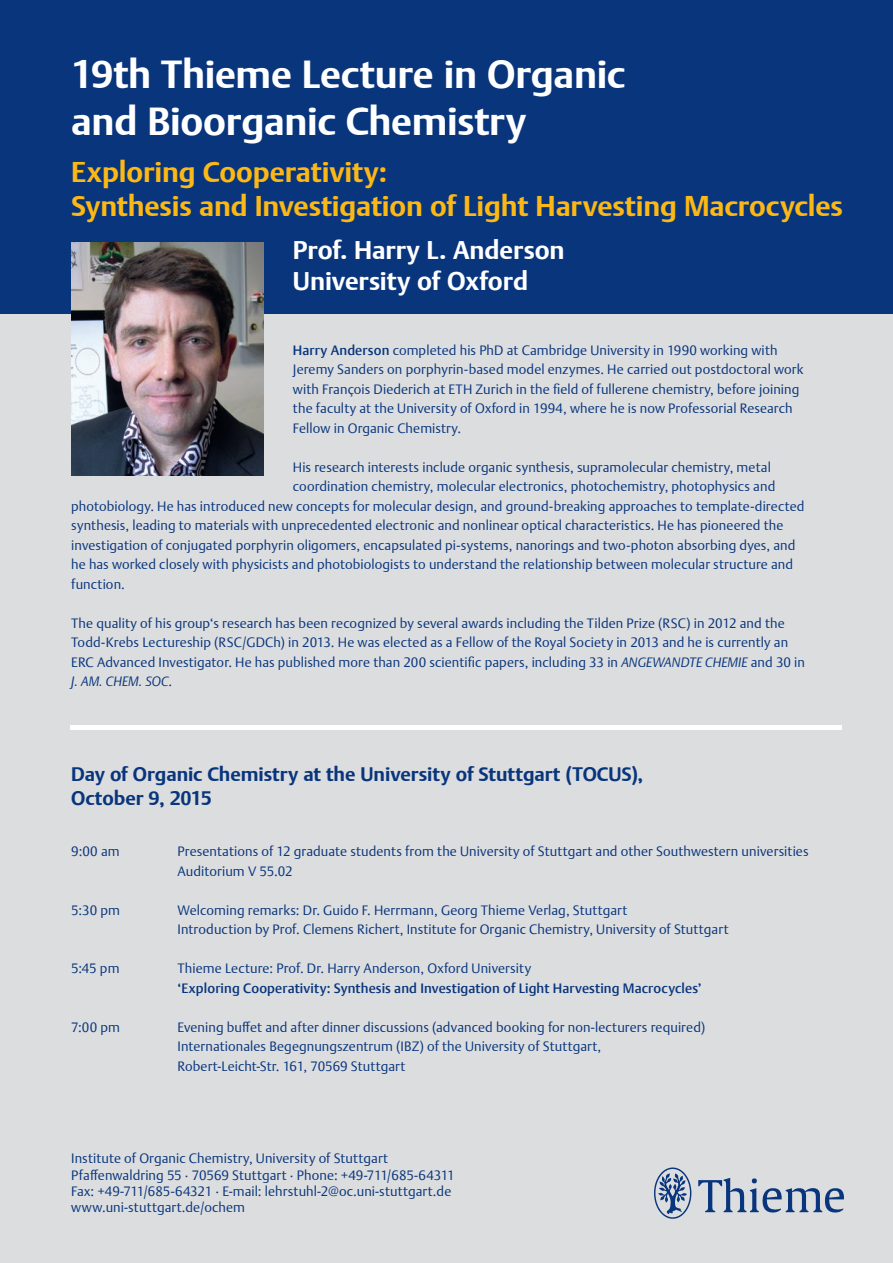
<style>
.page{position:relative;width:893px;height:1263px;background:#fff}
.page>*{position:absolute;margin:0;border:0;box-sizing:border-box;transform-origin:0 0}
.t1{font:700 39px/46.8px "Thieme Argo 2008";letter-spacing:-.005em;color:#fff}
.t2{font:700 28.5px/34.2px "Thieme Argo 2008";letter-spacing:-.005em;color:#fcb814}
.t3{font:700 25.5px/30.6px "Thieme Argo 2008";letter-spacing:-.005em;color:#fff}
.t4{font:700 19.5px/23.4px "Thieme Argo 2008";letter-spacing:-.005em;color:#08357c}
.t5{font:300 13.5px/19.5px "Thieme Argo 2011";letter-spacing:.005em;color:#08357c}
.t6{font:300 13.5px/19.5px "Thieme Argo 2008";letter-spacing:.005em;color:#08357c}
.t7{font:500 13.5px "Thieme Argo 2008";letter-spacing:.01em;color:#08357c}
.s1{font-weight:500}
.s2{font-style:italic}
</style>
<div class="page">
<div style="left:0;top:0;width:893px;height:436px;background:#08357c"></div>
<div style="left:0;top:315px;width:893px;height:948px;background:#dcdddf"></div>
<img style="left:654px;top:1167px;width:190px;height:52px">
<hr style="left:70px;top:725px;width:772px;height:4px;background:#fff">
<img style="left:71px;top:242px;width:192px;height:234px">
<h1 class="t1" style="left:71px;top:50px;width:556px">19th Thieme Lecture in Organic and Bioorganic Chemistry</h1>
<h2 class="t2" style="left:71px;top:154px;width:773px">Exploring Cooperativity:<br>Synthesis and Investigation of Light Harvesting Macrocycles</h2>
<h3 class="t3" style="left:293px;top:235px;width:273px">Prof. Harry L. Anderson<br>University of Oxford</h3>
<p class="t5" style="left:293px;top:340px;width:512px"><span class="s1">Harry Anderson</span> completed his PhD at Cambridge University in 1990 working with Jeremy Sanders on porphyrin-based model enzymes. He carried out postdoctoral work with François Diederich at ETH Zurich in the field of fullerene chemistry, before joining the faculty at the University of Oxford in 1994, where he is now Professorial Research Fellow in Organic Chemistry.</p>
<p class="t5" style="left:293px;top:457px;width:479px">His research interests include organic synthesis, supramolecular chemistry, metal</p>
<p class="t5" style="left:293px;top:476px;width:484px">coordination chemistry, molecular electronics, photochemistry, photophysics and</p>
<p class="t5" style="left:71px;top:496px;width:735px">photobiology. He has introduced new concepts for molecular design, and ground-breaking approaches to template-directed</p>
<p class="t5" style="left:71px;top:515px;width:714px">synthesis, leading to materials with unprecedented electronic and nonlinear optical characteristics. He has pioneered the</p>
<p class="t5" style="left:71px;top:535px;width:726px">investigation of conjugated porphyrin oligomers, encapsulated pi-systems, nanorings and two-photon absorbing dyes, and</p>
<p class="t5" style="left:71px;top:554px;width:723px">he has worked closely with physicists and photobiologists to understand the relationship between molecular structure and</p>
<p class="t5" style="left:71px;top:574px;width:55px">function.</p>
<p class="t5" style="left:71px;top:613px;width:735px">The quality of his group‘s research has been recognized by several awards including the Tilden Prize (RSC) in 2012 and the Todd-Krebs Lectureship (RSC/GDCh) in 2013. He was elected as a Fellow of the Royal Society in 2013 and he is currently an ERC Advanced Investigator. He has published more than 200 scientific papers, including 33 in <span class="s2">ANGEWANDTE CHEMIE</span> and 30 in <span class="s2">J. AM. CHEM. SOC</span>.</p>
<h3 class="t4" style="left:71px;top:762px;width:574px">Day of Organic Chemistry at the University of Stuttgart (TOCUS),<br>October 9, 2015</h3>
<p class="t6" style="left:71px;top:842px;width:50px">9:00 am</p>
<p class="t6" style="left:178px;top:842px;width:633px">Presentations of 12 graduate students from the University of Stuttgart and other Southwestern universities<br>Auditorium V 55.02</p>
<p class="t6" style="left:71px;top:900px;width:50px">5:30 pm</p>
<p class="t6" style="left:178px;top:900px;width:552px">Welcoming remarks: Dr. Guido F. Herrmann, Georg Thieme Verlag, Stuttgart<br>Introduction by Prof. Clemens Richert, Institute for Organic Chemistry, University of Stuttgart</p>
<p class="t6" style="left:71px;top:959px;width:50px">5:45 pm</p>
<p class="t6" style="left:178px;top:959px;width:355px">Thieme Lecture: Prof. Dr. Harry Anderson, Oxford University</p>
<p class="t7" style="left:178px;top:979px;width:526px">‘Exploring Cooperativity: Synthesis and Investigation of Light Harvesting Macrocycles’</p>
<p class="t6" style="left:71px;top:1017px;width:50px">7:00 pm</p>
<p class="t6" style="left:178px;top:1017px;width:529px">Evening buffet and after dinner discussions (advanced booking for non-lecturers required)<br>Internationales Begegnungszentrum (IBZ) of the University of Stuttgart,<br>Robert-Leicht-Str. 161, 70569 Stuttgart</p>
<p class="t6" style="left:71px;top:1150px;width:385px;line-height:16.2px">Institute of Organic Chemistry, University of Stuttgart Pfaffenwaldring 55 · 70569 Stuttgart · Phone: +49-711/685-64311<br>Fax: +49-711/685-64321 · E-mail: lehrstuhl-2@oc.uni-stuttgart.de www.uni-stuttgart.de/ochem</p>
</div>
